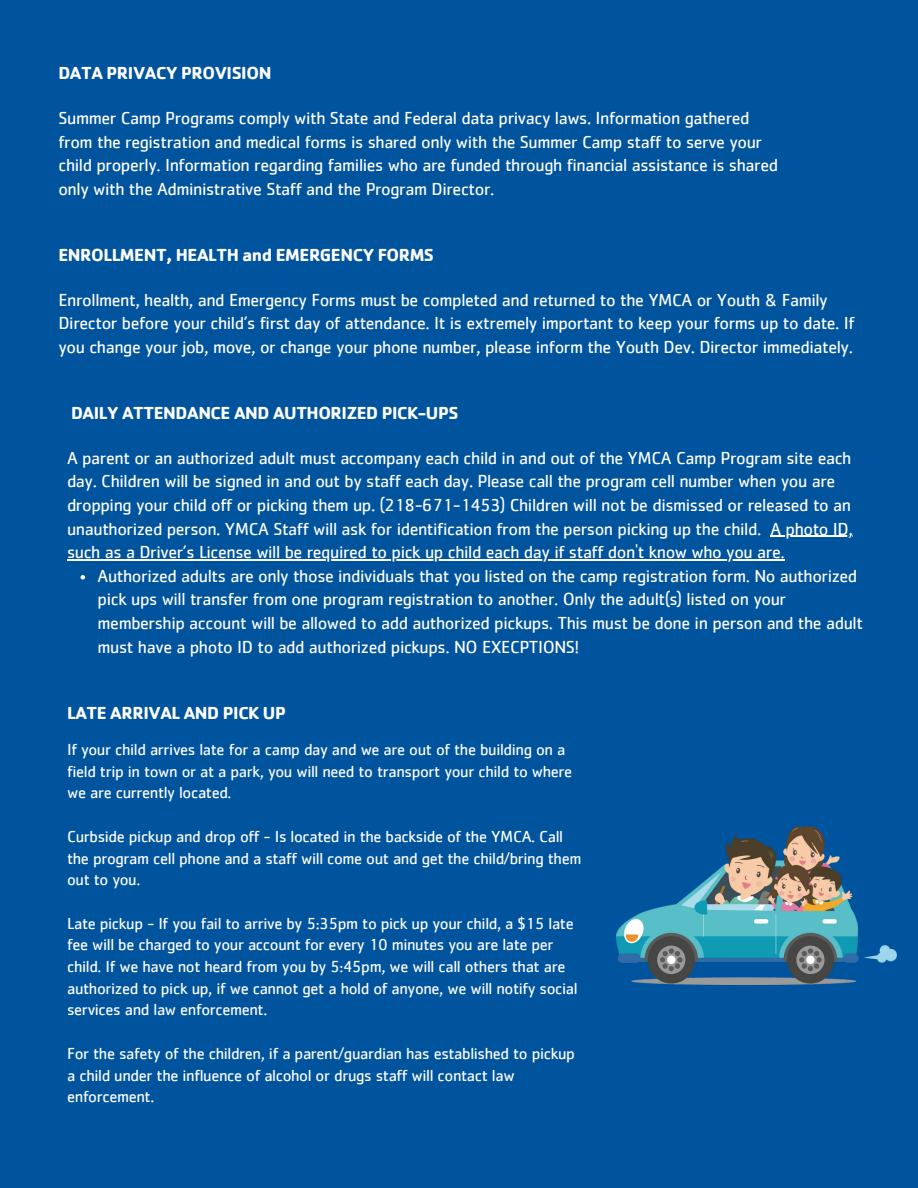
<style>
.page{position:relative;width:918px;height:1188px;background:#00549e}
.page>*{position:absolute;margin:0;border:0;box-sizing:border-box;transform-origin:0 0}
.t1{font:18px/23.7px "Cachet";letter-spacing:-.025em;color:#fff}
.t2{font:700 18px "Cachet";letter-spacing:-.025em;color:#fff}
.t3{font:16.5px/21.8px "Cachet";letter-spacing:-.025em;color:#fff}
</style>
<div class="page">
<img style="left:616px;top:827px;width:280px;height:157px">
<hr style="left:770px;top:536px;width:83px;height:1px;background:#fff">
<hr style="left:67px;top:559px;width:717px;height:1px;background:#fff">
<svg style="left:81px;top:575px;width:4px;height:5px"></svg>
<p class="t2" style="left:58px;top:61px;width:215px">DATA PRIVACY PROVISION</p>
<p class="t1" style="left:58px;top:107px;width:721px">Summer Camp Programs comply with State and Federal data privacy laws. Information gathered from the registration and medical forms is shared only with the Summer Camp staff to serve your child properly. Information regarding families who are funded through financial assistance is shared only with the Administrative Staff and the Program Director.</p>
<p class="t2" style="left:58px;top:243px;width:377px">ENROLLMENT, HEALTH and EMERGENCY FORMS</p>
<p class="t1" style="left:58px;top:289px;width:798px">Enrollment, health, and Emergency Forms must be completed and returned to the YMCA or Youth &amp; Family<br>Director before your child’s first day of attendance. It is extremely important to keep your forms up to date. If you change your job, move, or change your phone number, please inform the Youth Dev. Director immediately.</p>
<p class="t2" style="left:71px;top:401px;width:389px">DAILY ATTENDANCE AND AUTHORIZED PICK-UPS</p>
<p class="t1" style="left:67px;top:447px;width:787px">A parent or an authorized adult must accompany each child in and out of the YMCA Camp Program site each day. Children will be signed in and out by staff each day. Please call the program cell number when you are dropping your child off or picking them up. (218-671-1453) Children will not be dismissed or released to an unauthorized person. YMCA Staff will ask for identification from the person picking up the child. A photo ID, such as a Driver’s License will be required to pick up child each day if staff don't know who you are.</p>
<p class="t1" style="left:98px;top:565px;width:767px">Authorized adults are only those individuals that you listed on the camp registration form. No authorized pick ups will transfer from one program registration to another. Only the adult(s) listed on your membership account will be allowed to add authorized pickups. This must be done in person and the adult must have a photo ID to add authorized pickups. NO EXECPTIONS!</p>
<p class="t2" style="left:67px;top:701px;width:220px">LATE ARRIVAL AND PICK UP</p>
<p class="t3" style="left:67px;top:739px;width:507px">If your child arrives late for a camp day and we are out of the building on a field trip in town or at a park, you will need to transport your child to where we are currently located.</p>
<p class="t3" style="left:67px;top:826px;width:516px">Curbside pickup and drop off - Is located in the backside of the YMCA. Call the program cell phone and a staff will come out and get the child/bring them out to you.</p>
<p class="t3" style="left:67px;top:913px;width:512px">Late pickup - If you fail to arrive by 5:35pm to pick up your child, a $15 late fee will be charged to your account for every 10 minutes you are late per child. If we have not heard from you by 5:45pm, we will call others that are authorized to pick up, if we cannot get a hold of anyone, we will notify social services and law enforcement.</p>
<p class="t3" style="left:67px;top:1043px;width:509px">For the safety of the children, if a parent/guardian has established to pickup a child under the influence of alcohol or drugs staff will contact law enforcement.</p>
</div>
